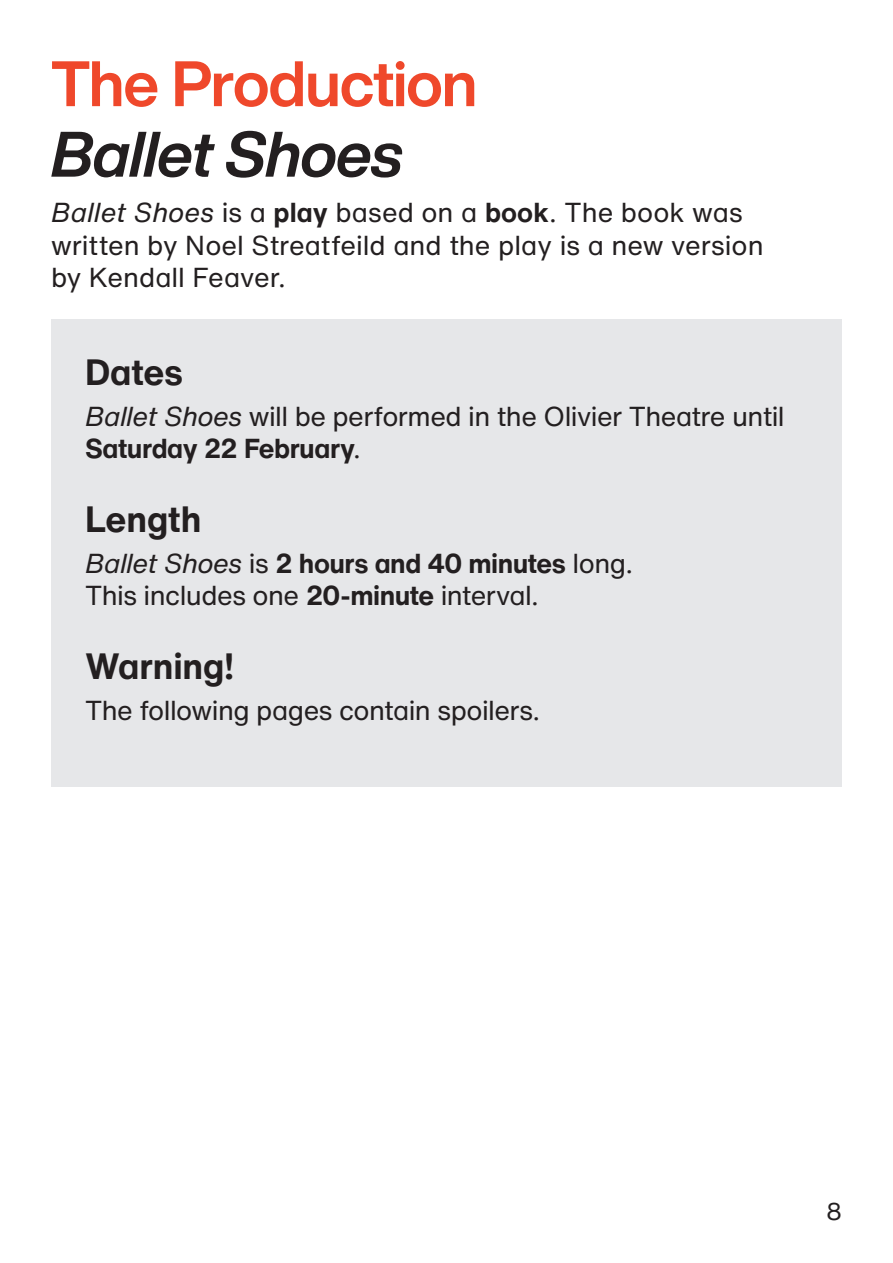
<style>
.page{position:relative;width:893px;height:1263px;background:#fff}
.page>*{position:absolute;margin:0;border:0;box-sizing:border-box;transform-origin:0 0}
.t1{font:700 63px/70.5px "Helvetica Now NT Display";letter-spacing:-.015em;color:#ef482b}
.H2_Bold{font:700 36px "Helvetica Now NT Text";letter-spacing:-.005em;color:#231f20}
.Body_Lrg{font:27px/32.4px "Helvetica Now NT Text";letter-spacing:-.015em;color:#231f20}
.Body_Lrg-2{font:700 27px "Helvetica Now NT Text";letter-spacing:-.02em;color:#231f20}
.t2{font:24px "Helvetica Now NT Text";color:#231f20}
.s1{font-style:italic;color:#231f20}
.s2{font-style:italic}
.s3{font-weight:700}
.s4{font-weight:400;font-style:italic}
.s5{font-weight:400}
</style>
<div class="page">
<div style="left:51px;top:319px;width:791px;height:467px;background:#e6e7e9"></div>
<h1 class="t1" style="left:51px;top:48px;width:428px">The Production<br><span class="s1">Ballet Shoes</span></h1>
<p class="Body_Lrg" style="left:51px;top:197px;width:714px"><span class="s2">Ballet Shoes</span> is a <span class="s3">play</span> based on a <span class="s3">book</span>. The book was written by Noel Streatfeild and the play is a new version by Kendall Feaver.</p>
<p class="H2_Bold" style="left:85px;top:348px;width:100px">Dates</p>
<p class="Body_Lrg" style="left:85px;top:400px;width:701px"><span class="s2">Ballet Shoes</span> will be performed in the Olivier Theatre until<br><span class="s3">Saturday 22 February</span>.</p>
<p class="H2_Bold" style="left:85px;top:495px;width:118px">Length</p>
<p class="Body_Lrg-2" style="left:85px;top:545px;width:550px"><span class="s4">Ballet Shoes</span> <span class="s5">is</span> 2 hours and 40 minutes <span class="s5">long.</span></p>
<p class="Body_Lrg" style="left:85px;top:580px;width:455px">This includes one <span class="s3">20-minute</span> interval.</p>
<p class="H2_Bold" style="left:85px;top:642px;width:151px">Warning!</p>
<p class="Body_Lrg" style="left:85px;top:694px;width:457px">The following pages contain spoilers.</p>
<p class="t2" style="left:827px;top:1196px;width:17px">8</p>
</div>
